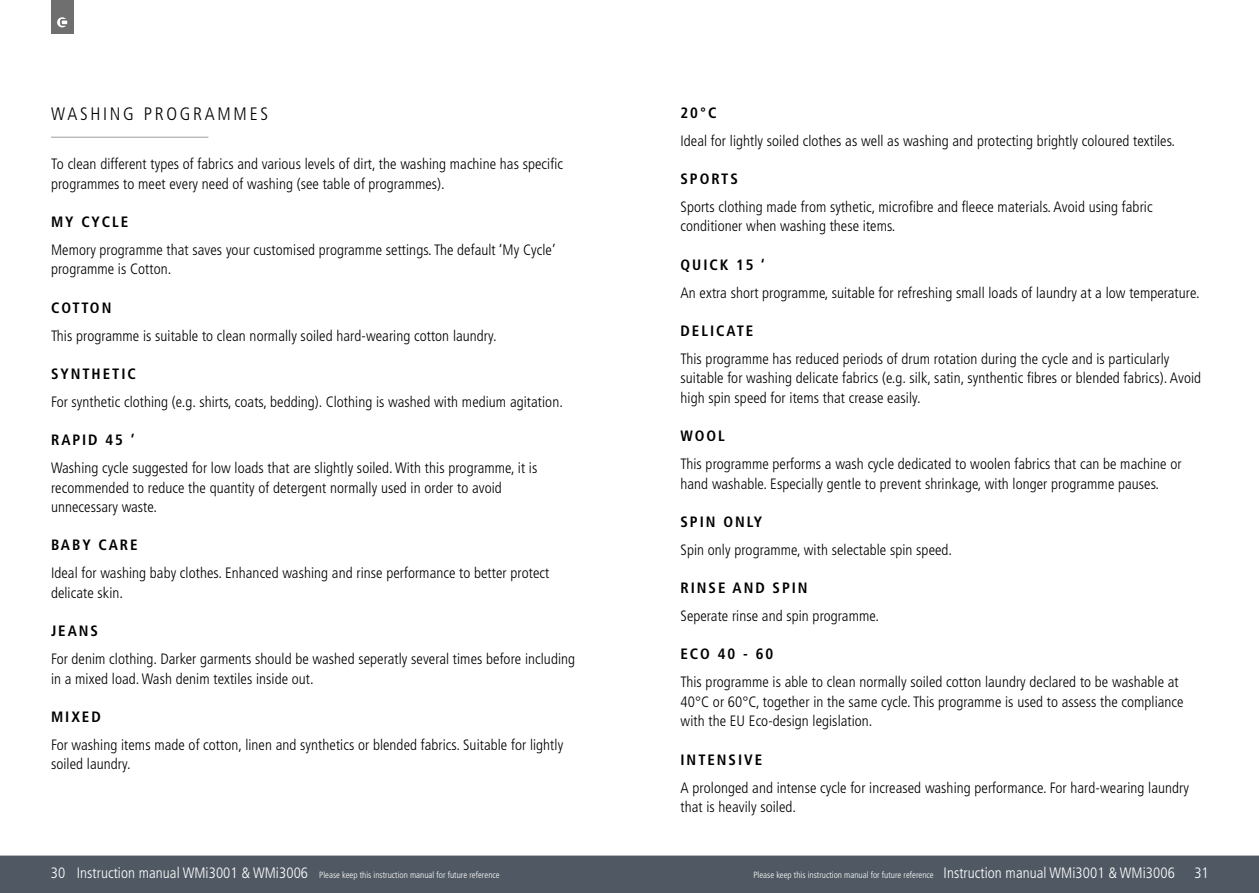
<style>
.page{position:relative;width:1259px;height:893px;background:#fff}
.page>*{position:absolute;margin:0;border:0;box-sizing:border-box;transform-origin:0 0}
.t1{font:300 condensed 18px "Frutiger";letter-spacing:.15em;color:#000}
.t2{font:300 condensed 15px/19.5px "Frutiger";letter-spacing:.005em;color:#000}
.t3{font:700 condensed 15px "Frutiger";letter-spacing:.13em;color:#000}
.t4{font:300 condensed 15px "Frutiger";color:#fff}
.t5{font:300 condensed 9px "Frutiger";color:#fff}
.s1{font-size:15px}
</style>
<div class="page">
<div style="left:0;top:855px;width:1259px;height:38px;background:#505963"></div>
<div style="left:51px;top:0;width:22px;height:33px;background:#706f6f"></div>
<svg style="left:57px;top:17px;width:10px;height:10px"></svg>
<hr style="left:51px;top:137px;width:157px;height:1px;background:#9d9d9c">
<p class="t1" style="left:51px;top:103px;width:218px">WASHING PROGRAMMES</p>
<p class="t2" style="left:51px;top:154px;width:513px">To clean different types of fabrics and various levels of dirt, the washing machine has specific programmes to meet every need of washing (see table of programmes).</p>
<p class="t3" style="left:51px;top:213px;width:79px">MY CYCLE</p>
<p class="t2" style="left:51px;top:240px;width:506px">Memory programme that saves your customised programme settings. The default ‘My Cycle’ programme is Cotton.</p>
<p class="t3" style="left:51px;top:298px;width:62px">COTTON</p>
<p class="t2" style="left:51px;top:326px;width:447px">This programme is suitable to clean normally soiled hard-wearing cotton laundry.</p>
<p class="t3" style="left:51px;top:365px;width:86px">SYNTHETIC</p>
<p class="t2" style="left:51px;top:392px;width:513px">For synthetic clothing (e.g. shirts, coats, bedding). Clothing is washed with medium agitation.</p>
<p class="t3" style="left:51px;top:431px;width:85px">RAPID 45 ’</p>
<p class="t2" style="left:51px;top:458px;width:488px">Washing cycle suggested for low loads that are slightly soiled. With this programme, it is recommended to reduce the quantity of detergent normally used in order to avoid unnecessary waste.</p>
<p class="t3" style="left:51px;top:536px;width:88px">BABY CARE</p>
<p class="t2" style="left:51px;top:564px;width:500px">Ideal for washing baby clothes. Enhanced washing and rinse performance to better protect delicate skin.</p>
<p class="t3" style="left:51px;top:622px;width:48px">JEANS</p>
<p class="t2" style="left:51px;top:649px;width:525px">For denim clothing. Darker garments should be washed seperatly several times before including in a mixed load. Wash denim textiles inside out.</p>
<p class="t3" style="left:51px;top:708px;width:51px">MIXED</p>
<p class="t2" style="left:51px;top:735px;width:514px">For washing items made of cotton, linen and synthetics or blended fabrics. Suitable for lightly soiled laundry.</p>
<p class="t3" style="left:680px;top:103px;width:37px">20°C</p>
<p class="t2" style="left:680px;top:131px;width:496px">Ideal for lightly soiled clothes as well as washing and protecting brightly coloured textiles.</p>
<p class="t3" style="left:680px;top:170px;width:59px">SPORTS</p>
<p class="t2" style="left:680px;top:197px;width:473px">Sports clothing made from sythetic, microfibre and fleece materials. Avoid using fabric conditioner when washing these items.</p>
<p class="t3" style="left:680px;top:255px;width:86px">QUICK 15 ‘</p>
<p class="t2" style="left:680px;top:283px;width:520px">An extra short programme, suitable for refreshing small loads of laundry at a low temperature.</p>
<p class="t3" style="left:680px;top:322px;width:74px">DELICATE</p>
<p class="t2" style="left:680px;top:349px;width:522px">This programme has reduced periods of drum rotation during the cycle and is particularly suitable for washing delicate fabrics (e.g. silk, satin, synthentic fibres or blended fabrics). Avoid high spin speed for items that crease easily.</p>
<p class="t3" style="left:680px;top:427px;width:46px">WOOL</p>
<p class="t2" style="left:680px;top:454px;width:502px">This programme performs a wash cycle dedicated to woolen fabrics that can be machine or hand washable. Especially gentle to prevent shrinkage, with longer programme pauses.</p>
<p class="t3" style="left:680px;top:513px;width:83px">SPIN ONLY</p>
<p class="t2" style="left:680px;top:540px;width:273px">Spin only programme, with selectable spin speed.</p>
<p class="t3" style="left:680px;top:579px;width:129px">RINSE AND SPIN</p>
<p class="t2" style="left:680px;top:606px;width:200px">Seperate rinse and spin programme.</p>
<p class="t3" style="left:680px;top:645px;width:94px">ECO 40 - 60</p>
<p class="t2" style="left:680px;top:673px;width:504px">This programme is able to clean normally soiled cotton laundry declared to be washable at<br>40°C or 60°C, together in the same cycle. This programme is used to assess the compliance with the EU Eco-design legislation.</p>
<p class="t3" style="left:680px;top:750px;width:83px">INTENSIVE</p>
<p class="t2" style="left:680px;top:778px;width:510px">A prolonged and intense cycle for increased washing performance. For hard-wearing laundry that is heavily soiled.</p>
<p class="t5" style="left:51px;top:869px;width:450px"><span class="s1">30 Instruction manual WMi3001 &amp; WMi3006</span> Please keep this instruction manual for future reference</p>
<p class="t5" style="left:753px;top:869px;width:423px">Please keep this instruction manual for future reference <span class="s1">Instruction manual WMi3001 &amp; WMi3006</span></p>
<p class="t4" style="left:1194px;top:864px;width:16px">31</p>
</div>
